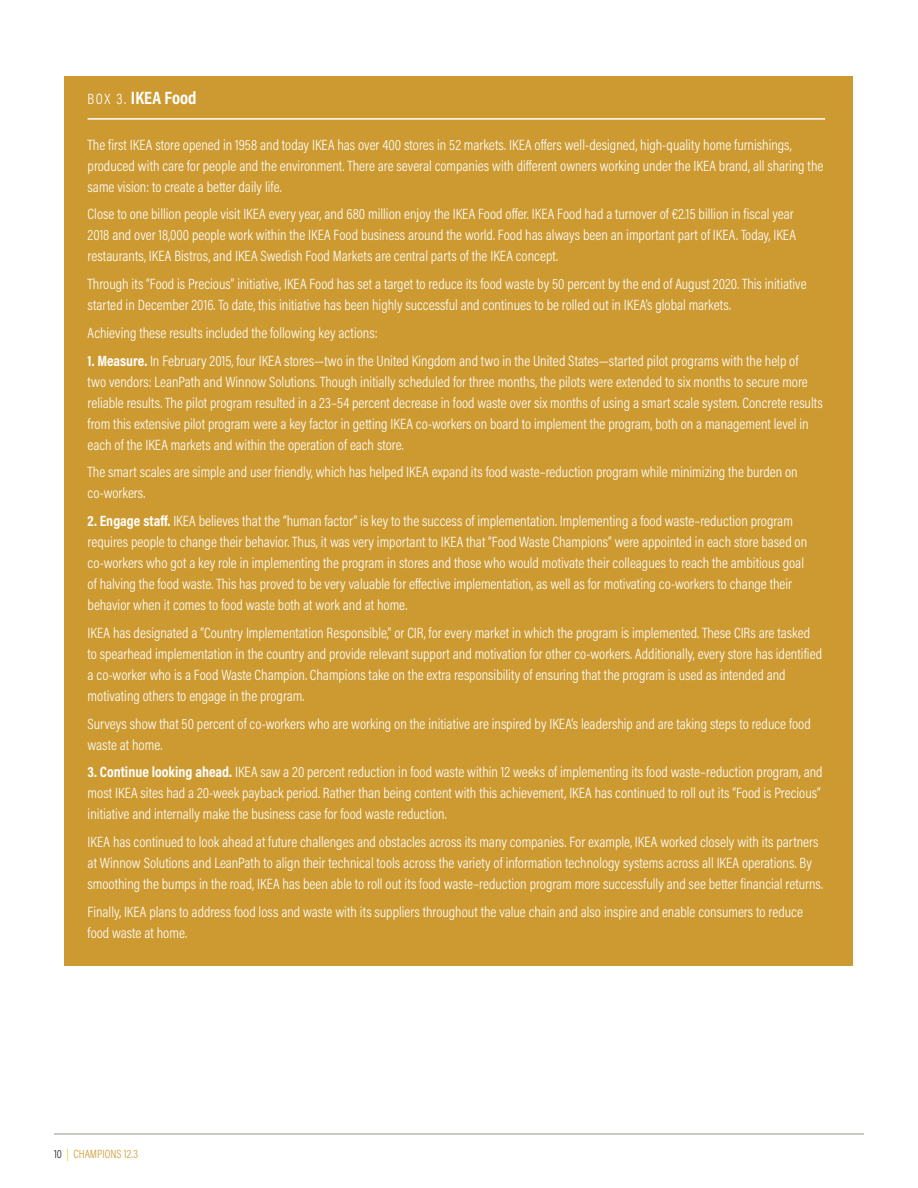
<style>
.page{position:relative;width:918px;height:1188px;background:#fff}
.page>*{position:absolute;margin:0;border:0;box-sizing:border-box;transform-origin:0 0}
.t1{font:700 18px "Acumin Pro Cond";color:#fff}
.Body{font:300 15px/21px "Acumin Pro Cond";color:#fff}
.t2{font:300 12px "Acumin Pro Cond";color:#cc9a31}
.s1{font-weight:300;font-size:15px}
.s2{font-weight:700}
.s3{color:#231f20}
.s4{color:#fec40e}
</style>
<div class="page">
<hr style="left:54px;top:1134px;width:810px;height:1px;background:#94948a">
<div style="left:65px;top:76px;width:788px;height:890px;background:#cc9a31"></div>
<hr style="left:88px;top:118px;width:737px;height:2px;background:#fff">
<p class="t1" style="left:88px;top:86px;width:111px"><span class="s1">BOX 3.</span> IKEA Food</p>
<p class="Body" style="left:88px;top:134px;width:737px">The first IKEA store opened in 1958 and today IKEA has over 400 stores in 52 markets. IKEA offers well-designed, high-quality home furnishings, produced with care for people and the environment. There are several companies with different owners working under the IKEA brand, all sharing the same vision: to create a better daily life.</p>
<p class="Body" style="left:88px;top:203px;width:710px">Close to one billion people visit IKEA every year, and 680 million enjoy the IKEA Food offer. IKEA Food had a turnover of €2.15 billion in fiscal year<br>2018 and over 18,000 people work within the IKEA Food business around the world. Food has always been an important part of IKEA. Today, IKEA restaurants, IKEA Bistros, and IKEA Swedish Food Markets are central parts of the IKEA concept.</p>
<p class="Body" style="left:88px;top:273px;width:720px">Through its “Food is Precious” initiative, IKEA Food has set a target to reduce its food waste by 50 percent by the end of August 2020. This initiative started in December 2016. To date, this initiative has been highly successful and continues to be rolled out in IKEA’s global markets.</p>
<p class="Body" style="left:88px;top:322px;width:291px">Achieving these results included the following key actions:</p>
<p class="Body" style="left:88px;top:350px;width:737px"><span class="s2">1. Measure.</span> In February 2015, four IKEA stores—two in the United Kingdom and two in the United States—started pilot programs with the help of<br>two vendors: LeanPath and Winnow Solutions. Though initially scheduled for three months, the pilots were extended to six months to secure more reliable results. The pilot program resulted in a 23–54 percent decrease in food waste over six months of using a smart scale system. Concrete results from this extensive pilot program were a key factor in getting IKEA co-workers on board to implement the program, both on a management level in each of the IKEA markets and within the operation of each store.</p>
<p class="Body" style="left:88px;top:461px;width:712px">The smart scales are simple and user friendly, which has helped IKEA expand its food waste–reduction program while minimizing the burden on co-workers.</p>
<p class="Body" style="left:88px;top:510px;width:721px"><span class="s2">2. Engage staff.</span> IKEA believes that the “human factor” is key to the success of implementation. Implementing a food waste–reduction program requires people to change their behavior. Thus, it was very important to IKEA that “Food Waste Champions” were appointed in each store based on co-workers who got a key role in implementing the program in stores and those who would motivate their colleagues to reach the ambitious goal of halving the food waste. This has proved to be very valuable for effective implementation, as well as for motivating co-workers to change their behavior when it comes to food waste both at work and at home.</p>
<p class="Body" style="left:88px;top:622px;width:736px">IKEA has designated a “Country Implementation Responsible,” or CIR, for every market in which the program is implemented. These CIRs are tasked to spearhead implementation in the country and provide relevant support and motivation for other co-workers. Additionally, every store has identified a co-worker who is a Food Waste Champion. Champions take on the extra responsibility of ensuring that the program is used as intended and motivating others to engage in the program.</p>
<p class="Body" style="left:88px;top:713px;width:725px">Surveys show that 50 percent of co-workers who are working on the initiative are inspired by IKEA’s leadership and are taking steps to reduce food waste at home.</p>
<p class="Body" style="left:88px;top:761px;width:736px"><span class="s2">3. Continue looking ahead.</span> IKEA saw a 20 percent reduction in food waste within 12 weeks of implementing its food waste–reduction program, and most IKEA sites had a 20-week payback period. Rather than being content with this achievement, IKEA has continued to roll out its “Food is Precious” initiative and internally make the business case for food waste reduction.</p>
<p class="Body" style="left:88px;top:831px;width:737px">IKEA has continued to look ahead at future challenges and obstacles across its many companies. For example, IKEA worked closely with its partners at Winnow Solutions and LeanPath to align their technical tools across the variety of information technology systems across all IKEA operations. By smoothing the bumps in the road, IKEA has been able to roll out its food waste–reduction program more successfully and see better financial returns.</p>
<p class="Body" style="left:88px;top:901px;width:717px">Finally, IKEA plans to address food loss and waste with its suppliers throughout the value chain and also inspire and enable consumers to reduce food waste at home.</p>
<p class="t2" style="left:54px;top:1146px;width:86px"><span class="s3">10</span> <span class="s4">|</span> CHAMPIONS 12.3</p>
</div>
